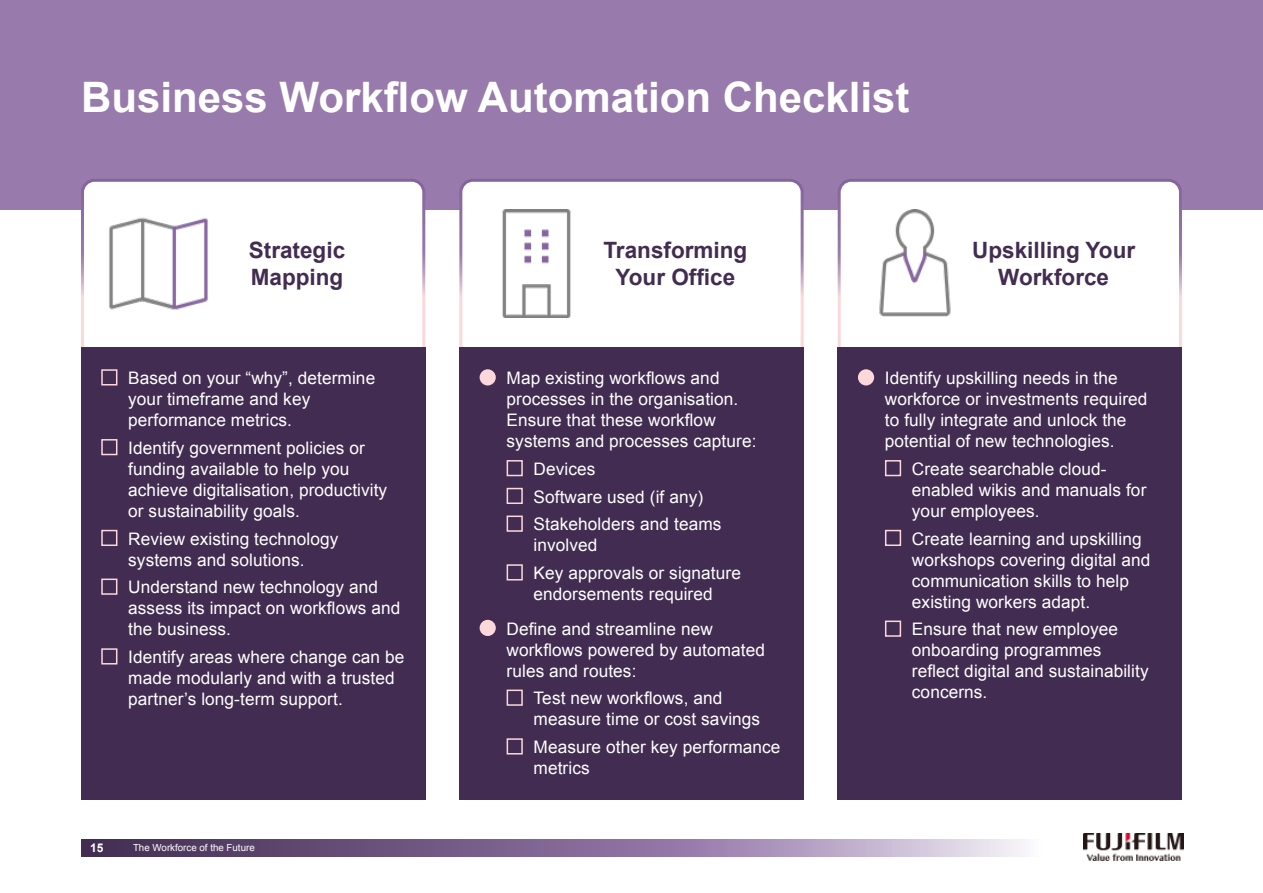
<style>
.page{position:relative;width:1263px;height:893px;background:#fff}
.page>*{position:absolute;margin:0;border:0;box-sizing:border-box;transform-origin:0 0}
.t1{font:700 42px "Arial";color:#fff}
.Body_text{font:700 22.5px/27px "Arial";color:#432c51;text-align:center}
.Checklist{font:17.25px/21px "Arial";letter-spacing:.005em;color:#fff}
.t2{font:700 12px "Arial";color:#fff}
.t3{font:9.75px "Arial";color:#fff}
</style>
<div class="page">
<div style="left:0;top:0;width:1263px;height:209px;background:#987bac"></div>
<img style="left:1084px;top:834px;width:100px;height:27px">
<div style="left:82px;top:180px;width:342px;height:186px;background:#fff;border-radius:12px"></div>
<div style="left:81px;top:179px;width:344px;height:189px;border:3px solid #fff;border-radius:12px"></div>
<div style="left:461px;top:180px;width:341px;height:186px;background:#fff;border-radius:12px"></div>
<div style="left:459px;top:179px;width:345px;height:189px;border:3px solid #fff;border-radius:12px"></div>
<div style="left:839px;top:180px;width:341px;height:186px;background:#fff;border-radius:12px"></div>
<div style="left:838px;top:179px;width:344px;height:189px;border:3px solid #fff;border-radius:12px"></div>
<div style="left:81px;top:348px;width:344px;height:452px;background:#432c51"></div>
<div style="left:101px;top:369px;width:16px;height:16px;border:2px solid #fcd8db"></div>
<div style="left:101px;top:439px;width:16px;height:16px;border:2px solid #fcd8db"></div>
<div style="left:101px;top:530px;width:16px;height:16px;border:2px solid #fcd8db"></div>
<div style="left:101px;top:579px;width:16px;height:16px;border:2px solid #fcd8db"></div>
<div style="left:101px;top:648px;width:16px;height:16px;border:2px solid #fcd8db"></div>
<div style="left:459px;top:348px;width:345px;height:452px;background:#432c51"></div>
<div style="left:480px;top:369px;width:16px;height:16px;background:#fcd8db;border-radius:50%"></div>
<div style="left:507px;top:460px;width:16px;height:16px;border:2px solid #fcd8db"></div>
<div style="left:507px;top:488px;width:16px;height:16px;border:2px solid #fcd8db"></div>
<div style="left:507px;top:516px;width:16px;height:16px;border:2px solid #fcd8db"></div>
<div style="left:507px;top:564px;width:16px;height:16px;border:2px solid #fcd8db"></div>
<div style="left:480px;top:620px;width:16px;height:16px;background:#fcd8db;border-radius:50%"></div>
<div style="left:507px;top:690px;width:16px;height:16px;border:2px solid #fcd8db"></div>
<div style="left:507px;top:738px;width:16px;height:16px;border:2px solid #fcd8db"></div>
<div style="left:838px;top:348px;width:344px;height:452px;background:#432c51"></div>
<div style="left:858px;top:369px;width:16px;height:16px;background:#fcd8db;border-radius:50%"></div>
<div style="left:885px;top:460px;width:16px;height:16px;border:2px solid #fcd8db"></div>
<div style="left:885px;top:530px;width:16px;height:16px;border:2px solid #fcd8db"></div>
<div style="left:885px;top:621px;width:16px;height:16px;border:2px solid #fcd8db"></div>
<img style="left:502px;top:209px;width:69px;height:108px">
<img style="left:879px;top:209px;width:72px;height:108px">
<img style="left:109px;top:217px;width:99px;height:93px">
<svg style="left:81px;top:839px;width:1003px;height:17px;background:#917ca0"></svg>
<p class="t1" style="left:81px;top:69px;width:830px">Business Workflow Automation Checklist</p>
<p class="Body_text" style="left:249px;top:237px;width:98px;text-align:left">Strategic<br>Mapping</p>
<p class="Checklist" style="left:128px;top:368px;width:248px">Based on your “why”, determine your timeframe and key performance metrics.</p>
<p class="Checklist" style="left:128px;top:437px;width:260px">Identify government policies or funding available to help you achieve digitalisation, productivity or sustainability goals.</p>
<p class="Checklist" style="left:128px;top:528px;width:212px">Review existing technology systems and solutions.</p>
<p class="Checklist" style="left:128px;top:577px;width:274px">Understand new technology and assess its impact on workflows and the business.</p>
<p class="Checklist" style="left:128px;top:647px;width:278px">Identify areas where change can be made modularly and with a trusted partner’s long-term support.</p>
<p class="t2" style="left:90px;top:840px;width:15px">15</p>
<p class="t3" style="left:133px;top:842px;width:123px">The Workforce of the Future</p>
<p class="Body_text" style="left:603px;top:237px;width:145px">Transforming<br>Your Office</p>
<p class="Body_text" style="left:972px;top:237px;width:164px">Upskilling Your<br>Workforce</p>
<p class="Checklist" style="left:507px;top:368px;width:251px">Map existing workflows and processes in the organisation.<br>Ensure that these workflow systems and processes capture:</p>
<p class="Checklist" style="left:534px;top:458px;width:63px">Devices</p>
<p class="Checklist" style="left:534px;top:486px;width:171px">Software used (if any)</p>
<p class="Checklist" style="left:534px;top:514px;width:189px">Stakeholders and teams involved</p>
<p class="Checklist" style="left:534px;top:563px;width:209px">Key approvals or signature endorsements required</p>
<p class="Checklist" style="left:507px;top:618px;width:260px">Define and streamline new workflows powered by automated rules and routes:</p>
<p class="Checklist" style="left:534px;top:688px;width:228px">Test new workflows, and measure time or cost savings</p>
<p class="Checklist" style="left:534px;top:737px;width:248px">Measure other key performance metrics</p>
<p class="Checklist" style="left:885px;top:368px;width:264px">Identify upskilling needs in the workforce or investments required to fully integrate and unlock the potential of new technologies.</p>
<p class="Checklist" style="left:912px;top:458px;width:236px">Create searchable cloud&shy;enabled wikis and manuals for your employees.</p>
<p class="Checklist" style="left:912px;top:528px;width:240px">Create learning and upskilling workshops covering digital and communication skills to help existing workers adapt.</p>
<p class="Checklist" style="left:912px;top:619px;width:238px">Ensure that new employee onboarding programmes reflect digital and sustainability concerns.</p>
</div>
